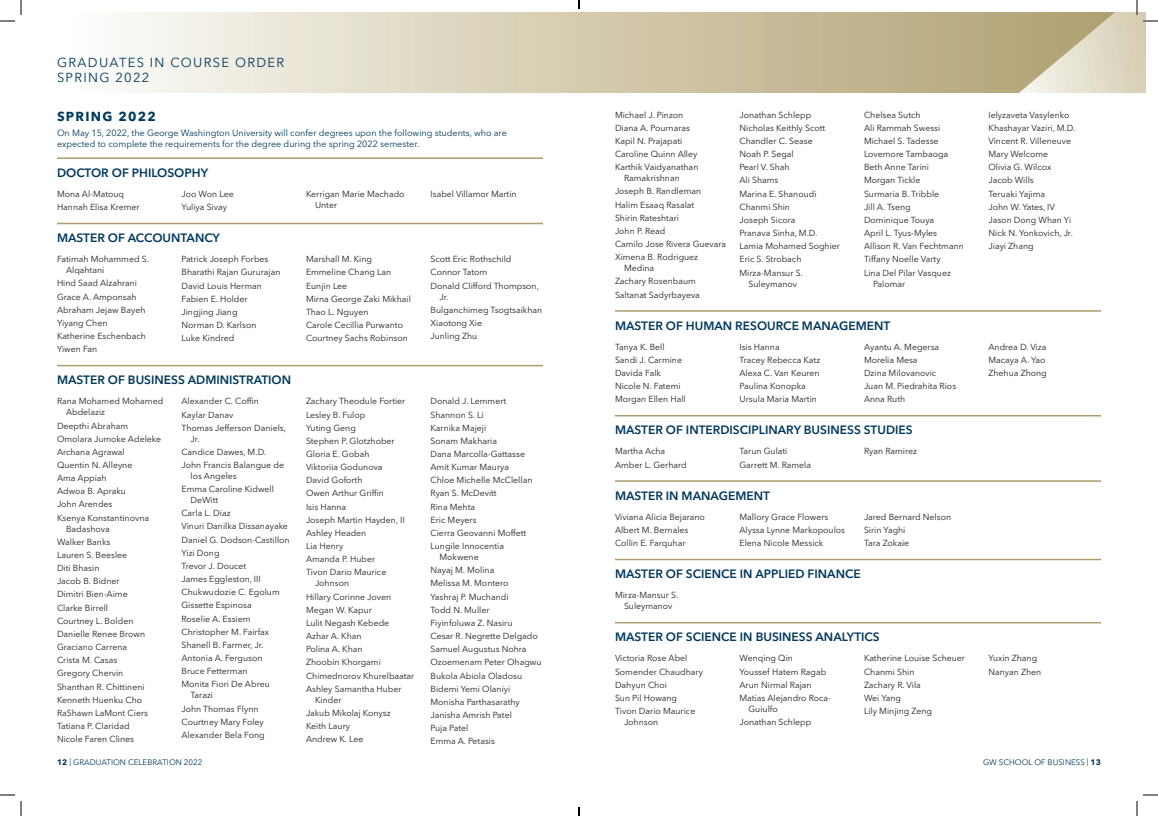
<style>
.page{position:relative;width:1158px;height:816px;background:#fff}
.page>*{position:absolute;margin:0;border:0;box-sizing:border-box;transform-origin:0 0}
.t1{font:13px/15.6px "Avenir Next LT Pro";letter-spacing:.1em;color:#00395c}
.t2{font:700 13px "Avenir Next LT Pro";letter-spacing:.1em;color:#00395c}
.t3{font:600 12px "Avenir Next LT Pro";color:#00395c}
.t4{font:9px/10.8px "Avenir Next LT Pro";color:#00395c}
.t5{font:8.8px/13.2px "Avenir Next LT Pro";color:#231f20}
.t6{font:8px "Avenir Next LT Pro";color:#00395c}
.s1{font-weight:700}
</style>
<div class="page">
<svg style="left:124px;top:12px;width:895px;height:81px;background:#d6cdb3"></svg>
<hr style="left:57px;top:157px;width:486px;height:2px;background:#ad9d6e">
<hr style="left:57px;top:223px;width:486px;height:1px;background:#ad9d6e">
<hr style="left:57px;top:365px;width:486px;height:1px;background:#ad9d6e">
<hr style="left:615px;top:310px;width:486px;height:2px;background:#ad9d6e">
<hr style="left:615px;top:415px;width:486px;height:1px;background:#ad9d6e">
<hr style="left:615px;top:480px;width:486px;height:2px;background:#ad9d6e">
<hr style="left:615px;top:559px;width:486px;height:1px;background:#ad9d6e">
<hr style="left:615px;top:622px;width:486px;height:1px;background:#ad9d6e">
<svg style="left:0;top:0;width:22px;height:22px"></svg>
<svg style="left:0;top:794px;width:22px;height:22px"></svg>
<svg style="left:1019px;top:0;width:139px;height:93px"></svg>
<svg style="left:1136px;top:794px;width:22px;height:22px"></svg>
<svg style="left:578px;top:0;width:2px;height:9px"></svg>
<svg style="left:578px;top:807px;width:2px;height:9px"></svg>
<h1 class="t1" style="left:57px;top:55px;width:229px">GRADUATES IN COURSE ORDER<br>SPRING 2022</h1>
<h1 class="t2" style="left:57px;top:108px;width:100px">SPRING 2022</h1>
<p class="t4" style="left:57px;top:128px;width:451px">On May 15, 2022, the George Washington University will confer degrees upon the following students, who are expected to complete the requirements for the degree during the spring 2022 semester.</p>
<h2 class="t3" style="left:57px;top:165px;width:153px">DOCTOR OF PHILOSOPHY</h2>
<p class="t5" style="left:57px;top:187px;width:84px">Mona Al-Matouq<br>Hannah Elisa Kremer</p>
<p class="t5" style="left:182px;top:187px;width:54px">Joo Won Lee<br>Yuliya Sivay</p>
<p class="t5" style="left:315px;top:188px;width:91px;line-height:11px;text-indent:-9px">Kerrigan Marie Machado<br>Unter</p>
<p class="t5" style="left:431px;top:187px;width:88px">Isabel Villamor Martin</p>
<h2 class="t3" style="left:57px;top:231px;width:165px">MASTER OF ACCOUNTANCY</h2>
<p class="t5" style="left:66px;top:254px;width:85px;line-height:11px;text-indent:-9px">Fatimah Mohammed S.<br>Alqahtani</p>
<p class="t5" style="left:57px;top:277px;width:90px">Hind Saad Alzahrani<br>Grace A. Amponsah<br>Abraham Jejaw Bayeh<br>Yiyang Chen<br>Katherine Eschenbach<br>Yiwen Fan</p>
<p class="t5" style="left:182px;top:253px;width:100px">Patrick Joseph Forbes<br>Bharathi Rajan Gururajan<br>David Louis Herman<br>Fabien E. Holder<br>Jingjing Jiang<br>Norman D. Karlson<br>Luke Kindred</p>
<p class="t5" style="left:306px;top:253px;width:106px">Marshall M. King<br>Emmeline Chang Lan<br>Eunjin Lee<br>Mirna George Zaki Mikhail<br>Thao L. Nguyen<br>Carole Cecillia Purwanto<br>Courtney Sachs Robinson</p>
<p class="t5" style="left:431px;top:253px;width:110px">Scott Eric Rothschild<br>Connor Tatom<br>Donald Clifford Thompson,</p>
<p class="t5" style="left:431px;top:290px;width:113px;text-indent:9px">Jr.<br>Bulganchimeg Tsogtsaikhan<br>Xiaotong Xie<br>Junling Zhu</p>
<h2 class="t3" style="left:57px;top:373px;width:236px">MASTER OF BUSINESS ADMINISTRATION</h2>
<p class="t5" style="left:66px;top:396px;width:99px;line-height:11px;text-indent:-9px">Rana Mohamed Mohamed<br>Abdelaziz</p>
<p class="t5" style="left:57px;top:419px;width:106px">Deepthi Abraham<br>Omolara Jumoke Adeleke<br>Archana Agrawal<br>Quentin N. Alleyne<br>Ama Appiah<br>Adwoa B. Apraku<br>John Arendes<br>Ksenya Konstantinovna</p>
<p class="t5" style="left:57px;top:522px;width:93px;text-indent:9px">Badashova<br>Walker Banks<br>Lauren S. Beeslee<br>Diti Bhasin<br>Jacob B. Bidner<br>Dimitri Bien-Aime<br>Clarke Birrell<br>Courtney L. Bolden<br>Danielle Renee Brown<br>Graciano Carrena<br>Crista M. Casas<br>Gregory Chervin<br>Shanthan R. Chittineni<br>Kenneth Huenku Cho<br>RaShawn LaMont Ciers<br>Tatiana P. Claridad<br>Nicole Faren Clines</p>
<p class="t5" style="left:182px;top:395px;width:106px">Alexander C. Coffin<br>Kaylar Danav<br>Thomas Jefferson Daniels,</p>
<p class="t5" style="left:182px;top:432px;width:104px;text-indent:9px">Jr.<br>Candice Dawes, M.D.<br>John Francis Balangue de</p>
<p class="t5" style="left:182px;top:469px;width:94px;text-indent:9px">los Angeles<br>Emma Caroline Kidwell</p>
<p class="t5" style="left:182px;top:494px;width:110px;text-indent:9px">DeWitt<br>Carla L. Diaz<br>Vinuri Danilka Dissanayake<br>Daniel G. Dodson-Castillon<br>Yizi Dong<br>Trevor J. Doucet<br>James Eggleston, III<br>Chukwudozie C. Egolum<br>Gissette Espinosa<br>Roselie A. Essiem<br>Christopher M. Fairfax<br>Shanell B. Farmer, Jr.<br>Antonia A. Ferguson<br>Bruce Fetterman<br>Monita Fiori De Abreu</p>
<p class="t5" style="left:182px;top:689px;width:85px;text-indent:9px">Tarazi<br>John Thomas Flynn<br>Courtney Mary Foley<br>Alexander Bela Fong</p>
<p class="t5" style="left:306px;top:395px;width:101px">Zachary Theodule Fortier<br>Lesley B. Fulop<br>Yuting Geng<br>Stephen P. Glotzhober<br>Gloria E. Gobah<br>Viktoriia Godunova<br>David Goforth<br>Owen Arthur Griffin<br>Isis Hanna<br>Joseph Martin Hayden, II<br>Ashley Headen<br>Lia Henry<br>Amanda P. Huber<br>Tivon Dario Maurice</p>
<p class="t5" style="left:306px;top:577px;width:110px;text-indent:9px">Johnson<br>Hillary Corinne Joven<br>Megan W. Kapur<br>Lulit Negash Kebede<br>Azhar A. Khan<br>Polina A. Khan<br>Zhoobin Khorgami<br>Chimednorov Khurelbaatar<br>Ashley Samantha Huber</p>
<p class="t5" style="left:306px;top:693px;width:86px;text-indent:9px">Kinder<br>Jakub Mikolaj Konysz<br>Keith Laury<br>Andrew K. Lee</p>
<p class="t5" style="left:431px;top:395px;width:103px">Donald J. Lemmert<br>Shannon S. Li<br>Karnika Majeji<br>Sonam Makharia<br>Dana Marcolla-Gattasse<br>Amit Kumar Maurya<br>Chloe Michelle McClellan<br>Ryan S. McDevitt<br>Rina Mehta<br>Eric Meyers<br>Cierra Geovanni Moffett<br>Lungile Innocentia</p>
<p class="t5" style="left:431px;top:550px;width:112px;text-indent:9px">Mokwene<br>Nayaj M. Molina<br>Melissa M. Montero<br>Yashraj P. Muchandi<br>Todd N. Muller<br>Fiyinfoluwa Z. Nasiru<br>Cesar R. Negrette Delgado<br>Samuel Augustus Nohra<br>Ozoemenam Peter Ohagwu<br>Bukola Abiola Oladosu<br>Bidemi Yemi Olaniyi<br>Monisha Parthasarathy<br>Janisha Amrish Patel<br>Puja Patel<br>Emma A. Petasis</p>
<p class="t5" style="left:615px;top:108px;width:85px">Michael J. Pinzon<br>Diana A. Pournaras<br>Kapil N. Prajapati<br>Caroline Quinn Alley<br>Karthik Vaidyanathan</p>
<p class="t5" style="left:615px;top:172px;width:113px;text-indent:9px">Ramakrishnan<br>Joseph B. Randleman<br>Halim Esaaq Rasalat<br>Shirin Rateshtari<br>John P. Read<br>Camilo Jose Rivera Guevara<br>Ximena B. Rodriguez</p>
<p class="t5" style="left:615px;top:262px;width:86px;text-indent:9px">Medina<br>Zachary Rosenbaum<br>Saltanat Sadyrbayeva</p>
<p class="t5" style="left:740px;top:108px;width:102px">Jonathan Schlepp<br>Nicholas Keithly Scott<br>Chandler C. Sease<br>Noah P. Segal<br>Pearl V. Shah<br>Ali Shams<br>Marina E. Shanoudi<br>Chanmi Shin<br>Joseph Sicora<br>Pranava Sinha, M.D.<br>Lamia Mohamed Soghier<br>Eric S. Strobach<br>Mirza-Mansur S.</p>
<p class="t5" style="left:749px;top:277px;width:50px">Suleymanov</p>
<p class="t5" style="left:864px;top:108px;width:101px">Chelsea Sutch<br>Ali Rammah Swessi<br>Michael S. Tadesse<br>Lovemore Tambaoga<br>Beth Anne Tarini<br>Morgan Tickle<br>Surmaria B. Tribble<br>Jill A. Tseng<br>Dominique Touya<br>April L. Tyus-Myles<br>Allison R. Van Fechtmann<br>Tiffany Noelle Varty<br>Lina Del Pilar Vasquez</p>
<p class="t5" style="left:873px;top:277px;width:34px">Palomar</p>
<p class="t5" style="left:989px;top:108px;width:88px">Ielyzaveta Vasylenko<br>Khashayar Vaziri, M.D.<br>Vincent R. Villeneuve<br>Mary Welcome<br>Olivia G. Wilcox<br>Jacob Wills<br>Teruaki Yajima<br>John W. Yates, IV<br>Jason Dong Whan Yi<br>Nick N. Yonkovich, Jr.<br>Jiayi Zhang</p>
<h2 class="t3" style="left:615px;top:318px;width:277px">MASTER OF HUMAN RESOURCE MANAGEMENT</h2>
<p class="t5" style="left:615px;top:340px;width:72px">Tanya K. Bell<br>Sandi J. Carmine<br>Davida Falk<br>Nicole N. Fatemi<br>Morgan Ellen Hall</p>
<p class="t5" style="left:740px;top:340px;width:82px">Isis Hanna<br>Tracey Rebecca Katz<br>Alexa C. Van Keuren<br>Paulina Konopka<br>Ursula Maria Martin</p>
<p class="t5" style="left:864px;top:340px;width:94px">Ayantu A. Megersa<br>Morelia Mesa<br>Dzina Milovanovic<br>Juan M. Piedrahita Rios<br>Anna Ruth</p>
<p class="t5" style="left:989px;top:340px;width:60px">Andrea D. Viza<br>Macaya A. Yao<br>Zhehua Zhong</p>
<h2 class="t3" style="left:615px;top:423px;width:299px">MASTER OF INTERDISCIPLINARY BUSINESS STUDIES</h2>
<p class="t5" style="left:615px;top:445px;width:73px">Martha Acha<br>Amber L. Gerhard</p>
<p class="t5" style="left:740px;top:445px;width:73px">Tarun Gulati<br>Garrett M. Ramela</p>
<p class="t5" style="left:864px;top:445px;width:54px">Ryan Ramirez</p>
<h2 class="t3" style="left:615px;top:488px;width:156px">MASTER IN MANAGEMENT</h2>
<p class="t5" style="left:615px;top:510px;width:91px">Viviana Alicia Bejarano<br>Albert M. Bernales<br>Collin E. Farquhar</p>
<p class="t5" style="left:740px;top:510px;width:107px">Mallory Grace Flowers<br>Alyssa Lynne Markopoulos<br>Elena Nicole Messick</p>
<p class="t5" style="left:864px;top:510px;width:89px">Jared Bernard Nelson<br>Sirin Yaghi<br>Tara Zokaie</p>
<h2 class="t3" style="left:615px;top:567px;width:247px">MASTER OF SCIENCE IN APPLIED FINANCE</h2>
<p class="t5" style="left:615px;top:590px;width:65px;line-height:11px;text-align:center">Mirza-Mansur S.<br>Suleymanov</p>
<h2 class="t3" style="left:615px;top:630px;width:266px">MASTER OF SCIENCE IN BUSINESS ANALYTICS</h2>
<p class="t5" style="left:615px;top:652px;width:89px">Victoria Rose Abel<br>Somender Chaudhary<br>Dahyun Choi<br>Sun Pil Howang<br>Tivon Dario Maurice</p>
<p class="t5" style="left:624px;top:715px;width:36px">Johnson</p>
<p class="t5" style="left:864px;top:652px;width:103px">Katherine Louise Scheuer<br>Chanmi Shin<br>Zachary R. Vila<br>Wei Yang<br>Lily Minjing Zeng</p>
<p class="t5" style="left:989px;top:652px;width:54px">Yuxin Zhang<br>Nanyan Zhen</p>
<p class="t5" style="left:740px;top:652px;width:93px">Wenqing Qin<br>Youssef Hatem Ragab<br>Arun Nirmal Rajan<br>Matias Alejandro Roca-</p>
<p class="t5" style="left:740px;top:702px;width:73px;text-indent:9px">Guiulfo<br>Jonathan Schlepp</p>
<p class="t6" style="left:57px;top:757px;width:147px"><span class="s1">12</span> | GRADUATION CELEBRATION 2022</p>
<p class="t6" style="left:983px;top:757px;width:119px">GW SCHOOL OF BUSINESS | <span class="s1">13</span></p>
</div>
